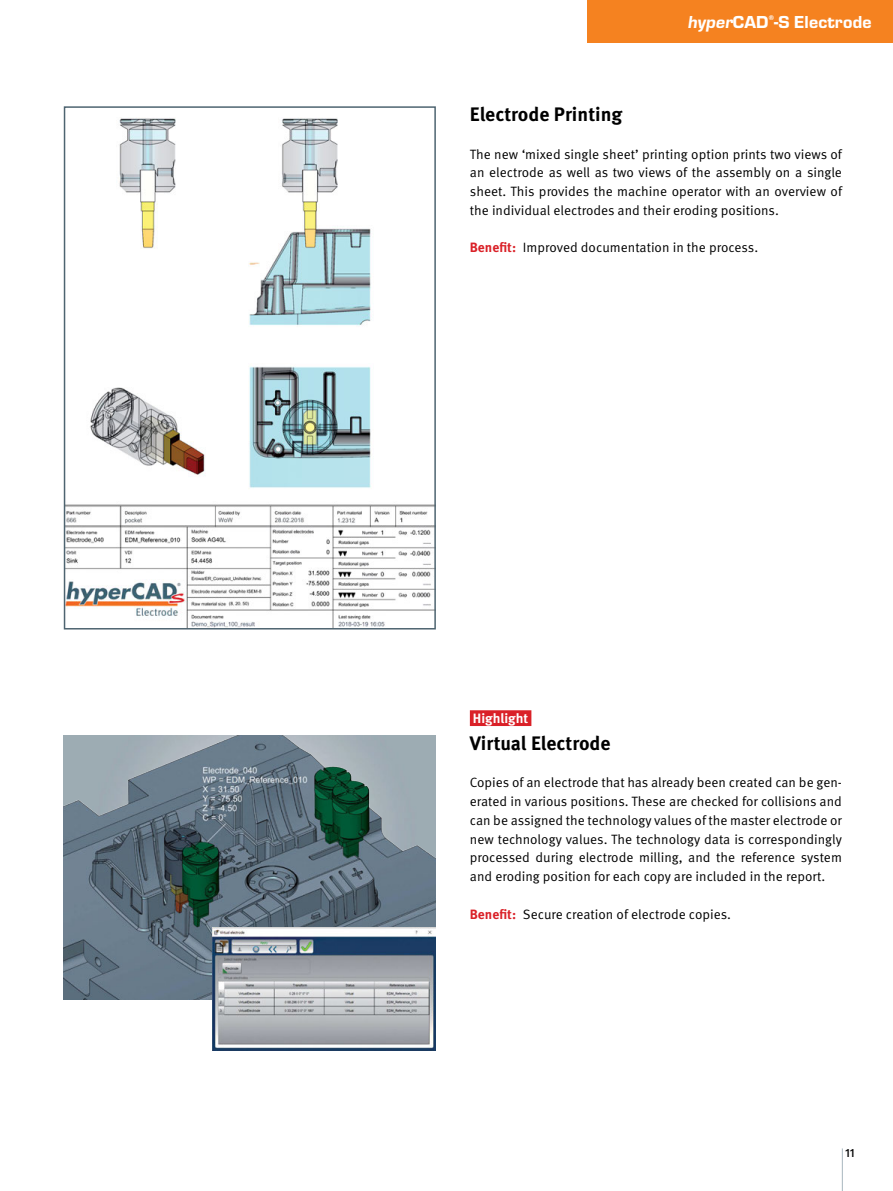
<style>
.page{position:relative;width:893px;height:1191px;background:#fff}
.page>*{position:absolute;margin:0;border:0;box-sizing:border-box;transform-origin:0 0}
.head_neu{font:700 19.5px "Meta Pro";color:#000}
.Head{font:800 18px "Eurostile T";letter-spacing:.01em;color:#fff}
.Body_Text{font:13.5px/18.8px "Meta Pro";color:#000;text-align:justify}
.Body_Text-2{font:700 13.5px "Meta Pro";color:#fff}
.t1{font:500 12px "Meta Pro";color:#000}
.Head-2{font:800 7.05px "Eurostile T";color:#fff}
.s1{font-weight:700;color:#da2128}
</style>
<div class="page">
<hr style="left:842px;top:1148px;width:1px;height:43px;background:#a8b6bf">
<div style="left:587px;top:0;width:306px;height:43px;background:#f58220"></div>
<div style="left:470px;top:710px;width:61px;height:16px;background:#da2128"></div>
<img style="left:67px;top:118px;width:366px;height:508px">
<div style="left:64px;top:106px;width:372px;height:523px;border:2px solid #4e6470"></div>
<img style="left:64px;top:736px;width:372px;height:263px">
<img style="left:213px;top:927px;width:223px;height:123px">
<p class="Head-2" style="left:769px;top:13px;width:7px">®</p>
<p class="Head" style="left:687px;top:12px;width:186px">hyperCA D -S Electrode</p>
<p class="head_neu" style="left:470px;top:102px;width:154px">Electrode Printing</p>
<p class="Body_Text" style="left:470px;top:145px;width:374px">The new ‘mixed single sheet’ printing option prints two views of an electrode as well as two views of the assembly on a single sheet. This provides the machine operator with an overview of the individual electrodes and their eroding positions.</p>
<p class="Body_Text" style="left:470px;top:238px;width:290px"><span class="s1">Benefit:</span> Improved documentation in the process.</p>
<p class="Body_Text-2" style="left:473px;top:709px;width:57px">Highlight</p>
<p class="head_neu" style="left:470px;top:731px;width:142px">Virtual Electrode</p>
<p class="Body_Text" style="left:470px;top:773px;width:374px">Copies of an electrode that has already been created can be gen&shy;erated in various positions. These are checked for collisions and can be assigned the technology values of the master electrode or new technology values. The technology data is correspondingly processed during electrode milling, and the reference system and eroding position for each copy are included in the report.</p>
<p class="Body_Text" style="left:470px;top:905px;width:263px"><span class="s1">Benefit:</span> Secure creation of electrode copies.</p>
<p class="t1" style="left:845px;top:1145px;width:11px">11</p>
</div>
